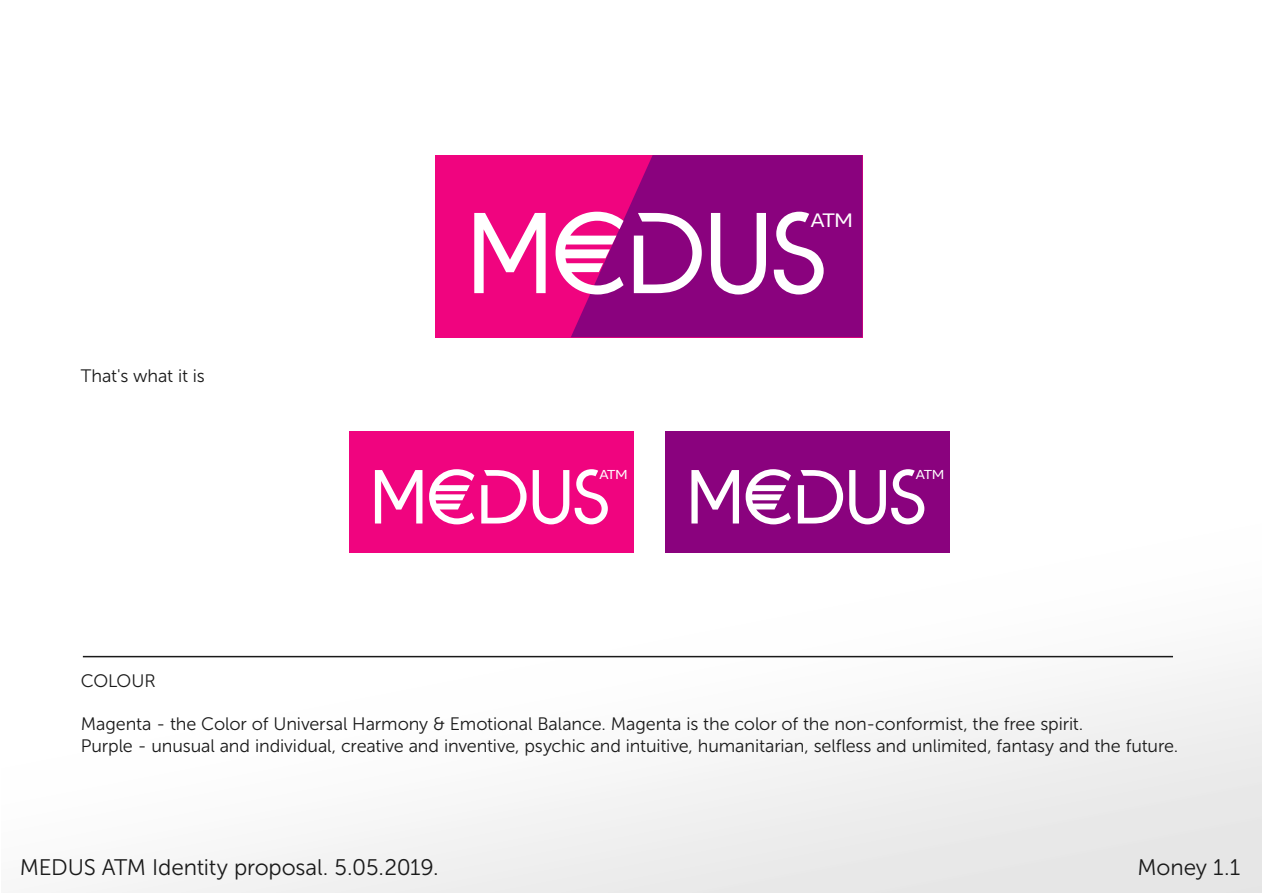
<style>
.page{position:relative;width:1263px;height:893px;background:#fff}
.page>*{position:absolute;margin:0;border:0;box-sizing:border-box;transform-origin:0 0}
.t1{font:22.5px "Museo Sans 300";letter-spacing:-.01em;color:#1a1a1a}
.t2{font:18.9px "Uni Neue";color:#fff;scale:1.17 1}
.t3{font:18px/21.6px "Museo Sans 300";letter-spacing:-.005em;color:#1a1a1a}
.t4{font:12.6px "Uni Neue";letter-spacing:-.055em;color:#fff;scale:1.17 1}
</style>
<div class="page">
<div style="left:1px;top:0;width:1260px;height:893px;background:linear-gradient(to bottom,#fff,#f6f6f6)"></div>
<hr style="left:83px;top:656px;width:1090px;height:1px;background:#1a1a1a">
<div style="left:435px;top:155px;width:427px;height:182px;background:#f0047f"></div>
<svg style="left:571px;top:155px;width:291px;height:182px;background:#96027e"></svg>
<svg style="left:711px;top:213px;width:55px;height:82px;background:#b55fad"></svg>
<svg style="left:634px;top:213px;width:68px;height:80px;background:#b259aa"></svg>
<svg style="left:774px;top:212px;width:50px;height:83px;background:#b25aab"></svg>
<svg style="left:474px;top:213px;width:72px;height:80px"></svg>
<svg style="left:555px;top:212px;width:68px;height:83px"></svg>
<div style="left:665px;top:431px;width:285px;height:122px;background:#8a027e"></div>
<svg style="left:798px;top:470px;width:45px;height:53px"></svg>
<svg style="left:849px;top:469px;width:75px;height:55px"></svg>
<svg style="left:691px;top:470px;width:48px;height:53px"></svg>
<svg style="left:746px;top:469px;width:45px;height:55px"></svg>
<div style="left:349px;top:431px;width:285px;height:122px;background:#f0047f"></div>
<svg style="left:533px;top:470px;width:36px;height:54px"></svg>
<svg style="left:481px;top:470px;width:46px;height:53px"></svg>
<svg style="left:575px;top:469px;width:33px;height:55px"></svg>
<svg style="left:375px;top:470px;width:47px;height:53px"></svg>
<svg style="left:429px;top:469px;width:45px;height:55px"></svg>
<p class="t3" style="left:81px;top:365px;width:126px">That's what it is</p>
<p class="t2" style="left:811px;top:208px;width:38px">ATM</p>
<p class="t4" style="left:599px;top:467px;width:26px">ATM</p>
<p class="t4" style="left:916px;top:467px;width:26px">ATM</p>
<p class="t3" style="left:81px;top:670px;width:76px">COLOUR</p>
<p class="t3" style="left:81px;top:713px;width:1099px">Magenta - the Color of Universal Harmony &amp; Emotional Balance. Magenta is the color of the non-conformist, the free spirit.<br>Purple - unusual and individual, creative and inventive, psychic and intuitive, humanitarian, selfless and unlimited, fantasy and the future.</p>
<p class="t1" style="left:20px;top:855px;width:420px">MEDUS ATM Identity proposal. 5.05.2019.</p>
<p class="t1" style="left:1137px;top:855px;width:104px">Money 1.1</p>
</div>
